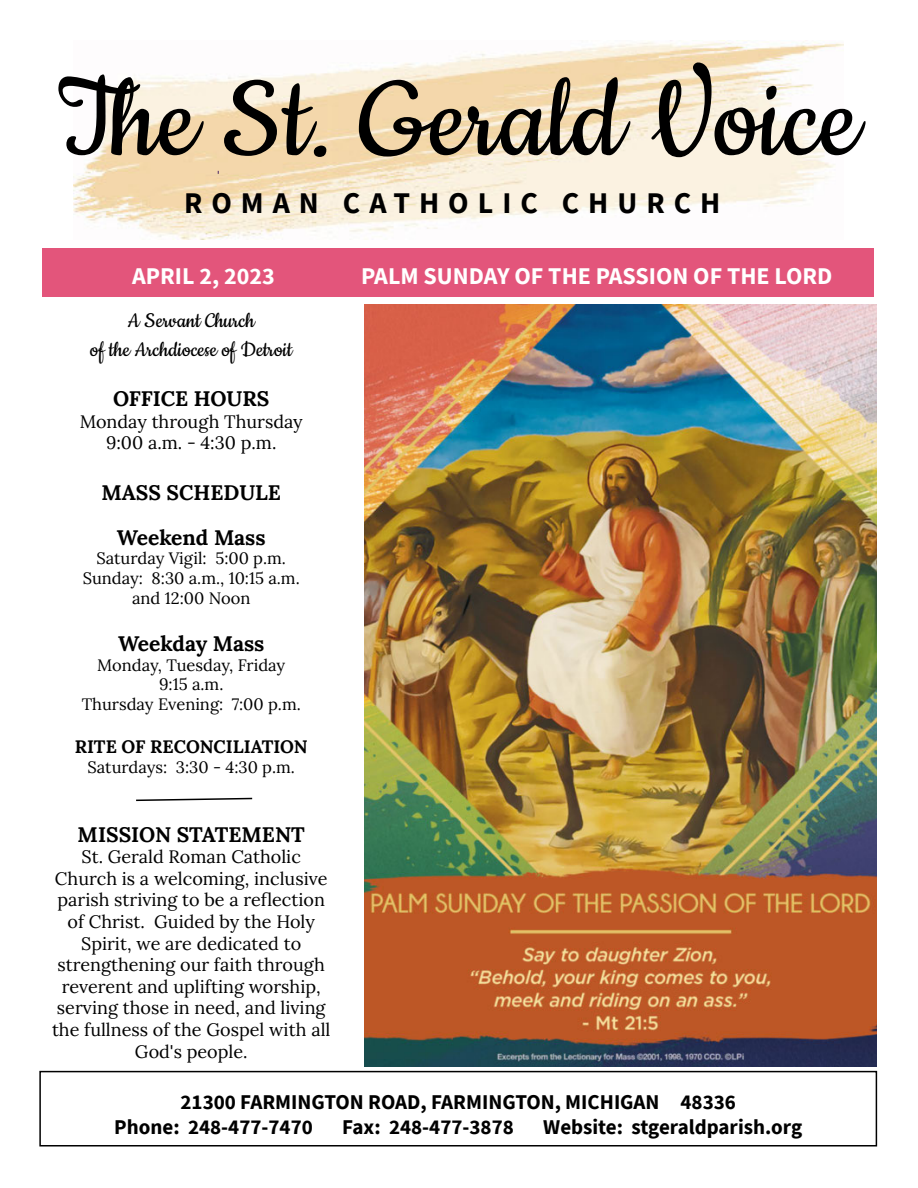
<style>
.page{position:relative;width:918px;height:1188px;background:#fff}
.page>*{position:absolute;margin:0;border:0;box-sizing:border-box;transform-origin:0 0}
.Church_Name_Title{font:129px "Cookie";color:#000}
.Church_Name_Subtitle{font:700 30px "Source Sans Pro";letter-spacing:.3em;color:#000}
.Body_Copy{font:700 24px "Source Sans Pro";color:#fff}
.Body_Copy-2{font:24px "Cookie";color:#000}
.Body_Copy-3{font:700 21px "Source Sans Pro";color:#000}
.Body_Copy-4{font:700 21px "Rxmclb Lora";color:#000}
.Body_Copy-5{font:700 21px "Dthbdr Lora";color:#000}
.Body_Copy-6{font:18px/21.6px "Whwgmt Lora";color:#000}
.Body_Copy-7{font:18px "Ftptrc Lora";color:#000}
.Body_Copy-8{font:700 18px "Rxmclb Lora";color:#000}
.Body_Copy-9{font:16.5px "Whwgmt Lora";color:#000}
</style>
<div class="page">
<div style="left:42px;top:249px;width:832px;height:48px;background:#e3557b"></div>
<img style="left:73px;top:41px;width:770px;height:199px">
<svg style="left:136px;top:797px;width:117px;height:5px"></svg>
<div style="left:39px;top:1071px;width:838px;height:76px;border:2px solid #000"></div>
<img style="left:365px;top:305px;width:511px;height:761px">
<p class="Church_Name_Title" style="left:57px;top:53px;width:803px">The St. Gerald Voice</p>
<p class="Church_Name_Subtitle" style="left:184px;top:183px;width:538px">ROMAN CATHOLIC CHURCH</p>
<p class="Body_Copy" style="left:132px;top:260px;width:144px">APRIL 2, 2023</p>
<p class="Body_Copy" style="left:361px;top:260px;width:473px">PALM SUNDAY OF THE PASSION OF THE LORD</p>
<p class="Body_Copy-2" style="left:128px;top:308px;width:128px">A Servant Church</p>
<p class="Body_Copy-2" style="left:90px;top:337px;width:203px">of the Archdiocese of Detroit</p>
<p class="Body_Copy-4" style="left:113px;top:383px;width:158px">OFFICE HOURS</p>
<p class="Body_Copy-6" style="left:80px;top:409px;width:225px">Monday through Thursday</p>
<p class="Body_Copy-6" style="left:106px;top:431px;width:172px">9:00 a.m. - 4:30 p.m.</p>
<p class="Body_Copy-4" style="left:101px;top:476px;width:181px">MASS SCHEDULE</p>
<p class="Body_Copy-5" style="left:117px;top:521px;width:150px">Weekend Mass</p>
<p class="Body_Copy-9" style="left:96px;top:546px;width:191px">Saturday Vigil: 5:00 p.m.</p>
<p class="Body_Copy-9" style="left:83px;top:566px;width:219px">Sunday: 8:30 a.m., 10:15 a.m.</p>
<p class="Body_Copy-9" style="left:132px;top:586px;width:120px">and 12:00 Noon</p>
<p class="Body_Copy-4" style="left:118px;top:627px;width:148px">Weekday Mass</p>
<p class="Body_Copy-9" style="left:97px;top:652px;width:190px">Monday, Tuesday, Friday</p>
<p class="Body_Copy-9" style="left:159px;top:672px;width:66px">9:15 a.m.</p>
<p class="Body_Copy-9" style="left:82px;top:692px;width:221px">Thursday Evening: 7:00 p.m.</p>
<p class="Body_Copy-8" style="left:75px;top:733px;width:235px">RITE OF RECONCILIATION</p>
<p class="Body_Copy-9" style="left:88px;top:755px;width:209px">Saturdays: 3:30 - 4:30 p.m.</p>
<p class="Body_Copy-4" style="left:78px;top:818px;width:229px">MISSION STATEMENT</p>
<p class="Body_Copy-6" style="left:82px;top:845px;width:221px">St. Gerald Roman Catholic</p>
<p class="Body_Copy-6" style="left:55px;top:866px;width:274px">Church is a welcoming, inclusive</p>
<p class="Body_Copy-7" style="left:58px;top:886px;width:269px">parish striving to be a reflection</p>
<p class="Body_Copy-6" style="left:68px;top:910px;width:249px">of Christ. Guided by the Holy</p>
<p class="Body_Copy-6" style="left:81px;top:931px;width:222px">Spirit, we are dedicated to</p>
<p class="Body_Copy-6" style="left:57px;top:953px;width:269px">strengthening our faith through reverent and uplifting worship,</p>
<p class="Body_Copy-6" style="left:57px;top:996px;width:270px">serving those in need, and living</p>
<p class="Body_Copy-6" style="left:52px;top:1018px;width:280px">the fullness of the Gospel with all</p>
<p class="Body_Copy-6" style="left:135px;top:1039px;width:114px">God's people.</p>
<p class="Body_Copy-3" style="left:181px;top:1088px;width:557px">21300 FARMINGTON ROAD, FARMINGTON, MICHIGAN 48336</p>
<p class="Body_Copy-3" style="left:114px;top:1113px;width:200px">Phone: 248-477-7470</p>
<p class="Body_Copy-3" style="left:342px;top:1113px;width:173px">Fax: 248-477-3878</p>
<p class="Body_Copy-3" style="left:543px;top:1113px;width:260px">Website: stgeraldparish.org</p>
</div>
